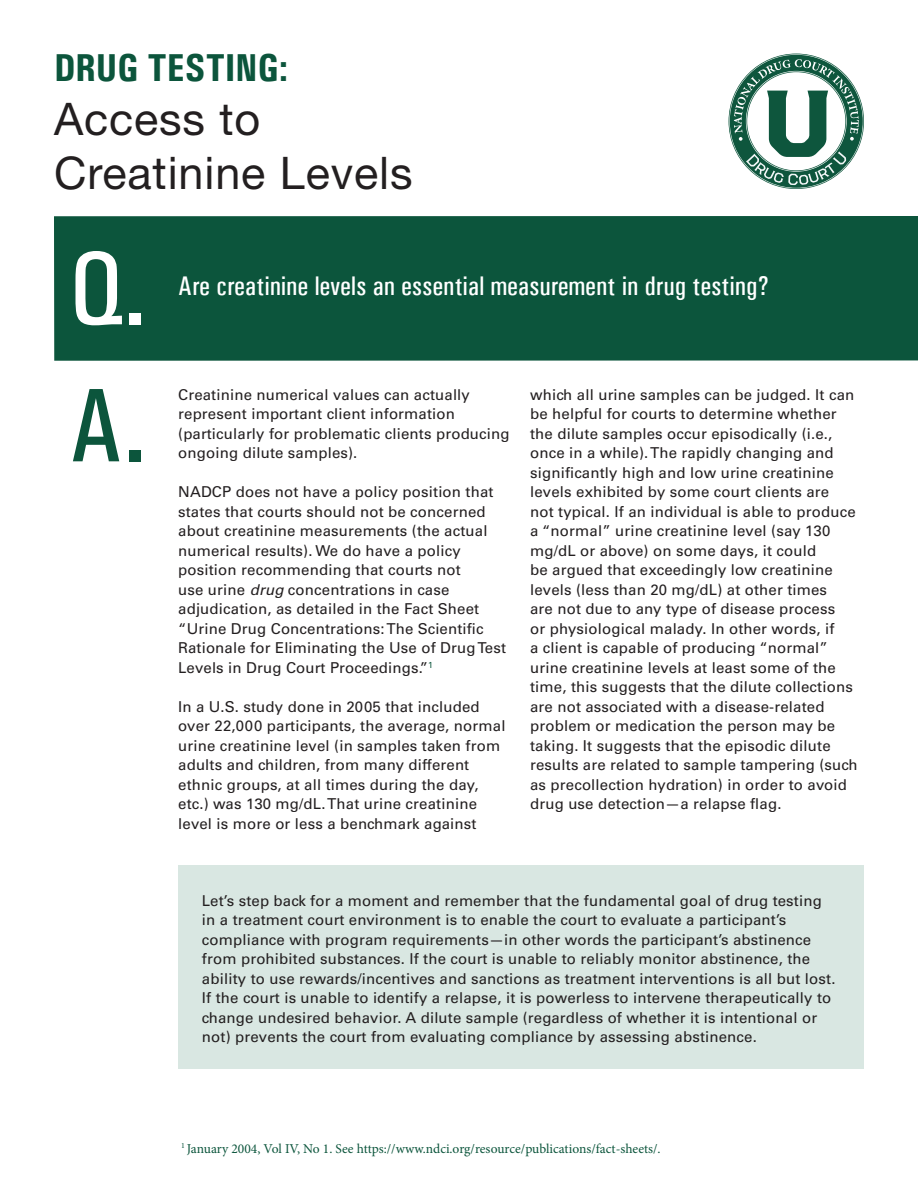
<style>
.page{position:relative;width:918px;height:1188px;background:#fff}
.page>*{position:absolute;margin:0;border:0;box-sizing:border-box;transform-origin:0 0}
.t1{font:105px "Univers Condensed";color:#fff}
.t2{font:105px "Univers Condensed";color:#0c553c}
.t3{font:45px/54px "Helvetica Neue LT Std";letter-spacing:.02em;color:#231f20}
.t4{font:700 condensed 39px "Univers";color:#0c553c}
.t5{font:27px "Univers Condensed";letter-spacing:.01em;color:#fff}
.t6{font:15px/19.5px "Univers LT Std";letter-spacing:.01em;color:#231f20}
.t7{font:13.5px "Minion Pro";color:#0c553c}
.s1{font-style:italic}
</style>
<div class="page">
<div style="left:54px;top:216px;width:864px;height:145px;background:#0c553c"></div>
<div style="left:178px;top:866px;width:686px;height:203px;background:#d9e7e2"></div>
<svg style="left:729px;top:54px;width:135px;height:135px"></svg>
<h3 class="t4" style="left:54px;top:44px;width:235px">DRUG TESTING:</h3>
<h2 class="t3" style="left:54px;top:91px;width:360px">Access to<br>Creatinine Levels</h2>
<h1 class="t1" style="left:69px;top:227px;width:79px">Q.</h1>
<h1 class="t2" style="left:69px;top:364px;width:79px">A.</h1>
<h3 class="t5" style="left:178px;top:270px;width:592px">Are creatinine levels an essential measurement in drug testing?</h3>
<p class="t6" style="left:178px;top:385px;width:333px">Creatinine numerical values can actually represent important client information (particularly for problematic clients producing ongoing dilute samples).</p>
<p class="t6" style="left:178px;top:482px;width:329px">NADCP does not have a policy position that states that courts should not be concerned about creatinine measurements (the actual numerical results). We do have a policy position recommending that courts not<br>use urine <span class="s1">drug</span> concentrations in case adjudication, as detailed in the Fact Sheet “Urine Drug Concentrations: The Scientific Rationale for Eliminating the Use of Drug Test Levels in Drug Court Proceedings.”<sup>1</sup></p>
<p class="t6" style="left:178px;top:697px;width:329px">In a U.S. study done in 2005 that included over 22,000 participants, the average, normal urine creatinine level (in samples taken from adults and children, from many different ethnic groups, at all times during the day, etc.) was 130 mg/dL. That urine creatinine level is more or less a benchmark against</p>
<p class="t6" style="left:530px;top:385px;width:329px">which all urine samples can be judged. It can be helpful for courts to determine whether the dilute samples occur episodically (i.e., once in a while). The rapidly changing and significantly high and low urine creatinine levels exhibited by some court clients are<br>not typical. If an individual is able to produce a “normal” urine creatinine level (say 130 mg/dL or above) on some days, it could<br>be argued that exceedingly low creatinine levels (less than 20 mg/dL) at other times<br>are not due to any type of disease process<br>or physiological malady. In other words, if<br>a client is capable of producing “normal” urine creatinine levels at least some of the time, this suggests that the dilute collections are not associated with a disease-related problem or medication the person may be taking. It suggests that the episodic dilute results are related to sample tampering (such as precollection hydration) in order to avoid drug use detection—a relapse flag.</p>
<p class="t6" style="left:202px;top:891px;width:635px">Let’s step back for a moment and remember that the fundamental goal of drug testing in a treatment court environment is to enable the court to evaluate a participant’s compliance with program requirements—in other words the participant’s abstinence from prohibited substances. If the court is unable to reliably monitor abstinence, the ability to use rewards/incentives and sanctions as treatment interventions is all but lost.<br>If the court is unable to identify a relapse, it is powerless to intervene therapeutically to change undesired behavior. A dilute sample (regardless of whether it is intentional or not) prevents the court from evaluating compliance by assessing abstinence.</p>
<p class="t7" style="left:181px;top:1140px;width:481px"><sup>1</sup> January 2004, Vol IV, No 1. See https://www.ndci.org/resource/publications/fact-sheets/.</p>
</div>
